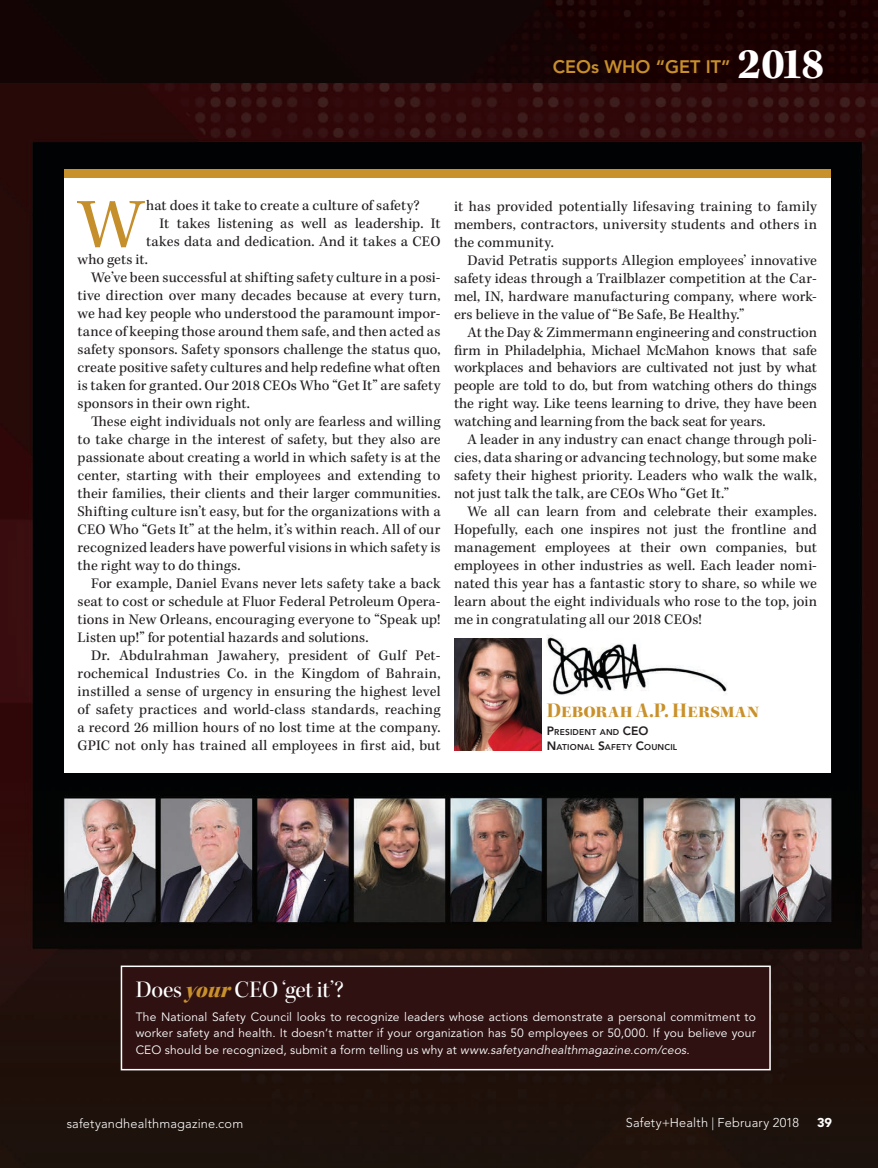
<style>
.page{position:relative;width:878px;height:1168px;background:#fff}
.page>*{position:absolute;margin:0;border:0;box-sizing:border-box;transform-origin:0 0}
.t1{font:71.7px "Kepler Std";color:#c58f2b}
.t2{font:700 45px "Kepler Std";color:#fff}
.t3{font:24px "Kepler Std Medium Disp";letter-spacing:-.005em;color:#fff}
.t4{font:21px "Kepler Std Bold Disp";letter-spacing:.015em;color:#c9912b}
.t5{font:800 18px "Avenir LT Std";color:#c7902b}
.t6{font:15px/18px "Kepler Std";letter-spacing:.01em;color:#231f20;text-align:justify}
.t7{font:300 12.75px "Avenir LT Std";letter-spacing:.015em;color:#fff}
.t8{font:900 12.75px "Avenir LT Std";color:#fff}
.t9{font:12px/16.5px "Avenir LT Std";letter-spacing:.015em;color:#fff;text-align:justify}
.t10{font:800 8.4px/15px "Avenir LT Std";letter-spacing:.02em;color:#231f20}
.s1{font-size:12px}
.s2{font-family:"Kepler Std Black It Disp";color:#c9912b}
.s3{font-style:italic}
</style>
<div class="page">
<img style="left:0;top:0;width:878px;height:1168px">
<img style="left:0;top:84px;width:1px;height:1084px">
<div style="left:121px;top:966px;width:649px;height:103px;background:#2f1112"></div>
<div style="left:121px;top:965px;width:649px;height:105px;border:2px solid #fff"></div>
<div style="left:64px;top:169px;width:766px;height:604px;background:#fff"></div>
<img style="left:454px;top:638px;width:88px;height:112px">
<img style="left:547px;top:636px;width:180px;height:59px">
<div style="left:64px;top:169px;width:766px;height:8px;background:#c9912b"></div>
<p class="t5" style="left:553px;top:56px;width:179px">CEOs WHO “GET IT”</p>
<h2 class="t2" style="left:737px;top:39px;width:88px">2018</h2>
<h1 class="t1" style="left:78px;top:184px;width:67px">W</h1>
<p class="t6" style="left:146px;top:197px;width:275px">hat does it take to create a culture of safety?</p>
<p class="t6" style="left:160px;top:215px;width:282px">It takes listening as well as leadership. It</p>
<p class="t6" style="left:146px;top:233px;width:296px">takes data and dedication. And it takes a CEO</p>
<p class="t6" style="left:78px;top:251px;width:72px">who gets it.</p>
<p class="t6" style="left:91px;top:269px;width:351px">We’ve been successful at shifting safety culture in a posi-</p>
<p class="t6" style="left:78px;top:287px;width:364px">tive direction over many decades because at every turn,</p>
<p class="t6" style="left:78px;top:305px;width:364px">we had key people who understood the paramount impor-</p>
<p class="t6" style="left:78px;top:323px;width:364px">tance of keeping those around them safe, and then acted as</p>
<p class="t6" style="left:78px;top:341px;width:364px">safety sponsors. Safety sponsors challenge the status quo,</p>
<p class="t6" style="left:78px;top:359px;width:364px">create positive safety cultures and help redefine what often</p>
<p class="t6" style="left:78px;top:377px;width:364px">is taken for granted. Our 2018 CEOs Who “Get It” are safety</p>
<p class="t6" style="left:78px;top:395px;width:174px">sponsors in their own right.</p>
<p class="t6" style="left:91px;top:413px;width:351px">These eight individuals not only are fearless and willing</p>
<p class="t6" style="left:78px;top:431px;width:364px">to take charge in the interest of safety, but they also are</p>
<p class="t6" style="left:78px;top:449px;width:364px">passionate about creating a world in which safety is at the</p>
<p class="t6" style="left:78px;top:467px;width:364px">center, starting with their employees and extending to</p>
<p class="t6" style="left:78px;top:485px;width:364px">their families, their clients and their larger communities.</p>
<p class="t6" style="left:78px;top:503px;width:364px">Shifting culture isn’t easy, but for the organizations with a</p>
<p class="t6" style="left:78px;top:521px;width:364px">CEO Who “Gets It” at the helm, it’s within reach. All of our</p>
<p class="t6" style="left:78px;top:539px;width:364px">recognized leaders have powerful visions in which safety is</p>
<p class="t6" style="left:78px;top:557px;width:164px">the right way to do things.</p>
<p class="t6" style="left:91px;top:575px;width:351px">For example, Daniel Evans never lets safety take a back</p>
<p class="t6" style="left:78px;top:593px;width:364px">seat to cost or schedule at Fluor Federal Petroleum Opera-</p>
<p class="t6" style="left:78px;top:611px;width:364px">tions in New Orleans, encouraging everyone to “Speak up!</p>
<p class="t6" style="left:78px;top:629px;width:292px">Listen up!” for potential hazards and solutions.</p>
<p class="t6" style="left:91px;top:647px;width:351px">Dr. Abdulrahman Jawahery, president of Gulf Pet-</p>
<p class="t6" style="left:78px;top:665px;width:364px">rochemical Industries Co. in the Kingdom of Bahrain,</p>
<p class="t6" style="left:78px;top:683px;width:364px">instilled a sense of urgency in ensuring the highest level</p>
<p class="t6" style="left:78px;top:701px;width:364px">of safety practices and world-class standards, reaching</p>
<p class="t6" style="left:78px;top:719px;width:364px">a record 26 million hours of no lost time at the company.</p>
<p class="t6" style="left:78px;top:737px;width:364px">GPIC not only has trained all employees in first aid, but</p>
<p class="t6" style="left:454px;top:197px;width:364px">it has provided potentially lifesaving training to family members, contractors, university students and others in the community.</p>
<p class="t6" style="left:454px;top:251px;width:364px;text-indent:14px">David Petratis supports Allegion employees’ innovative safety ideas through a Trailblazer competition at the Car&shy;mel, IN, hardware manufacturing company, where work&shy;ers believe in the value of “Be Safe, Be Healthy.”</p>
<p class="t6" style="left:454px;top:323px;width:364px;text-indent:14px">At the Day &amp; Zimmermann engineering and construction firm in Philadelphia, Michael McMahon knows that safe workplaces and behaviors are cultivated not just by what people are told to do, but from watching others do things the right way. Like teens learning to drive, they have been watching and learning from the back seat for years.</p>
<p class="t6" style="left:454px;top:431px;width:364px;text-indent:14px">A leader in any industry can enact change through poli&shy;cies, data sharing or advancing technology, but some make safety their highest priority. Leaders who walk the walk, not just talk the talk, are CEOs Who “Get It.”</p>
<p class="t6" style="left:454px;top:503px;width:364px;text-indent:14px">We all can learn from and celebrate their examples.<br>Hopefully, each one inspires not just the frontline and management employees at their own companies, but employees in other industries as well. Each leader nomi&shy;nated this year has a fantastic story to share, so while we learn about the eight individuals who rose to the top, join me in congratulating all our 2018 CEOs!</p>
<h3 class="t4" style="left:547px;top:698px;width:213px">Deborah A.P. Hersman</h3>
<p class="t10" style="left:547px;top:725px;width:132px"><span class="s1">P</span>RESIDENT AND <span class="s1">CEO<br>N</span>ATIONAL <span class="s1">S</span>AFETY <span class="s1">C</span>OUNCIL</p>
<h3 class="t3" style="left:136px;top:976px;width:209px">Does <span class="s2">your</span> CEO ‘get it’?</h3>
<p class="t9" style="left:136px;top:1008px;width:621px">The National Safety Council looks to recognize leaders whose actions demonstrate a personal commitment to worker safety and health. It doesn’t matter if your organization has 50 employees or 50,000. If you believe your CEO should be recognized, submit a form telling us why at <span class="s3">www.safetyandhealthmagazine.com/ceos</span>.</p>
<p class="t7" style="left:67px;top:1115px;width:178px">safetyandhealthmagazine.com</p>
<p class="t7" style="left:625px;top:1115px;width:175px">Safety+Health | February 2018</p>
<p class="t8" style="left:817px;top:1115px;width:16px">39</p>
</div>
